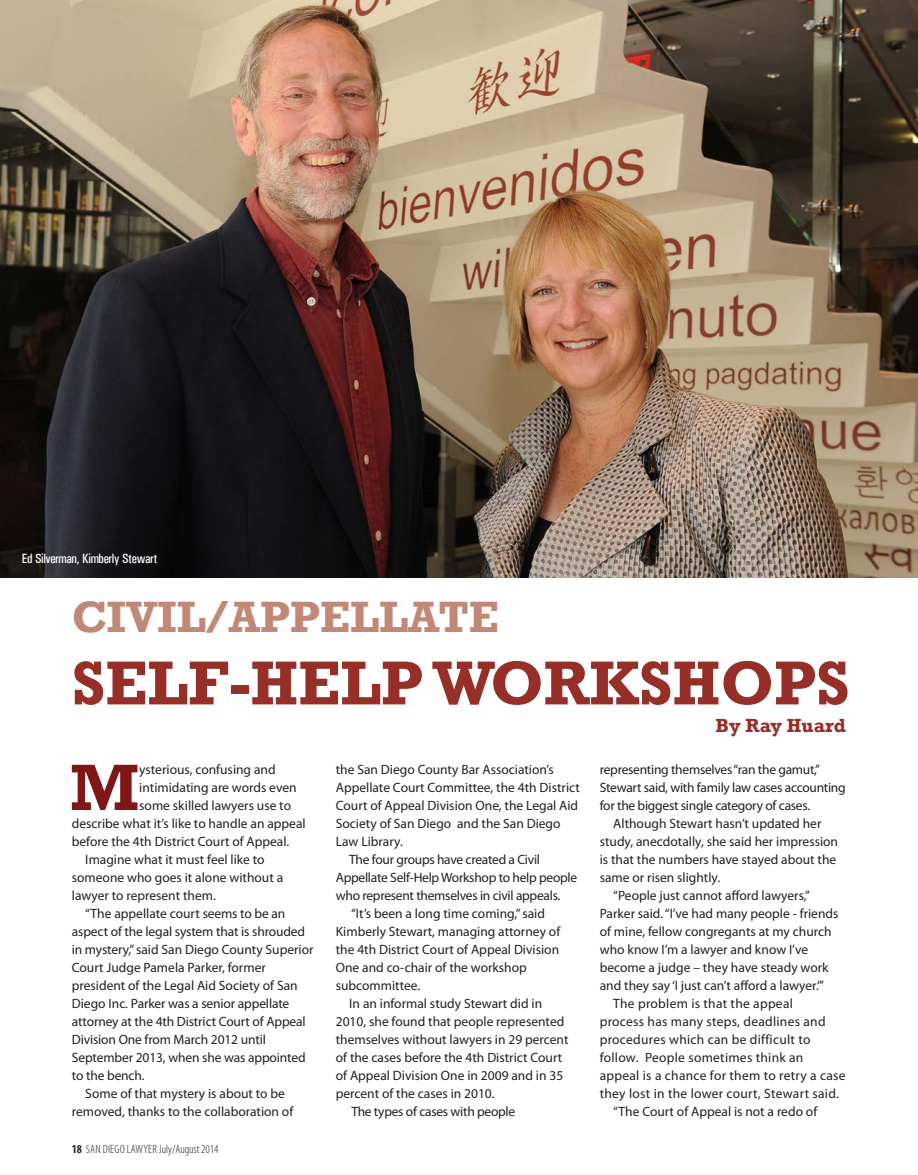
<style>
.page{position:relative;width:918px;height:1175px;background:#fff}
.page>*{position:absolute;margin:0;border:0;box-sizing:border-box;transform-origin:0 0}
.Recurring_Drop_Cap{font:700 66.45px "Rockwell";color:#801616}
.t1{font:700 63px "Rockwell";color:#972f29}
.t2{font:700 45px "Rockwell";color:#c18877}
.Body_Text{font:700 19.5px "Rockwell";color:#972f29}
.Body_Text-2{font:13.5px/18px "Myriad Pro";color:#231f20}
.Body_Text-3{font:13.5px/18px "Myriad Pro";letter-spacing:-.02em;color:#231f20}
.Body_Text-4{font:13.5px/18px "Myriad Pro";letter-spacing:.02em;color:#231f20}
.Recurring_Drop_Cap-2{font:13.5px "Myriad Pro";color:#231f20}
.Paragraph_Style_1{font:500 condensed 13.5px "Univers";letter-spacing:-.025em;color:#fff}
.t3{font:300 condensed 12px "Myriad Pro";color:#231f20}
.s1{font-weight:700}
</style>
<div class="page">
<img style="left:0;top:0;width:918px;height:578px">
<p class="Paragraph_Style_1" style="left:22px;top:550px;width:137px">Ed Silverman, Kimberly Stewart</p>
<p class="t2" style="left:72px;top:590px;width:429px">CIVIL/APPELLATE</p>
<p class="t1" style="left:72px;top:645px;width:779px">SELF-HELP WORKSHOPS</p>
<p class="Body_Text" style="left:716px;top:714px;width:132px">By Ray Huard</p>
<p class="Recurring_Drop_Cap" style="left:70px;top:747px;width:71px">M</p>
<p class="Recurring_Drop_Cap-2" style="left:139px;top:761px;width:138px">ysterious, confusing and</p>
<p class="Recurring_Drop_Cap-2" style="left:139px;top:779px;width:159px">intimidating are words even</p>
<p class="Recurring_Drop_Cap-2" style="left:139px;top:797px;width:153px">some skilled lawyers use to</p>
<p class="Recurring_Drop_Cap-2" style="left:72px;top:815px;width:235px">describe what it’s like to handle an appeal</p>
<p class="Recurring_Drop_Cap-2" style="left:72px;top:833px;width:219px">before the 4th District Court of Appeal.</p>
<p class="Body_Text-2" style="left:72px;top:850px;width:213px;text-indent:14px">Imagine what it must feel like to someone who goes it alone without a lawyer to represent them.</p>
<p class="Body_Text-2" style="left:72px;top:904px;width:243px;text-indent:14px">“The appellate court seems to be an aspect of the legal system that is shrouded in mystery,” said San Diego County Superior Court Judge Pamela Parker, former president of the Legal Aid Society of San Diego Inc. Parker was a senior appellate attorney at the 4th District Court of Appeal Division One from March 2012 until September 2013, when she was appointed to the bench.</p>
<p class="Body_Text-2" style="left:72px;top:1084px;width:223px;text-align:center">Some of that mystery is about to be removed, thanks to the collaboration of</p>
<p class="t3" style="left:72px;top:1141px;width:148px"><span class="s1">18</span> SAN DIEGO LAWYER July/August 2014</p>
<p class="Body_Text-2" style="left:336px;top:760px;width:246px">the San Diego County Bar Association’s Appellate Court Committee, the 4th District Court of Appeal Division One, the Legal Aid Society of San Diego and the San Diego Law Library.</p>
<p class="Body_Text-3" style="left:336px;top:850px;width:243px;text-indent:14px">The four groups have created a Civil<br>Appellate Self-Help Workshop to help people who represent themselves in civil appeals.</p>
<p class="Body_Text-2" style="left:336px;top:904px;width:226px;text-indent:15px">“It’s been a long time coming,” said<br>Kimberly Stewart, managing attorney of the 4th District Court of Appeal Division<br>One and co-chair of the workshop subcommittee.</p>
<p class="Body_Text-2" style="left:336px;top:994px;width:234px;text-indent:14px">In an informal study Stewart did in 2010, she found that people represented themselves without lawyers in 29 percent of the cases before the 4th District Court of Appeal Division One in 2009 and in 35 percent of the cases in 2010.</p>
<p class="Body_Text-3" style="left:351px;top:1102px;width:165px">The types of cases with people</p>
<p class="Body_Text-3" style="left:600px;top:760px;width:247px">representing themselves “ran the gamut,”<br>Stewart said, with family law cases accounting for the biggest single category of cases.</p>
<p class="Body_Text-2" style="left:600px;top:814px;width:240px;text-indent:14px">Although Stewart hasn’t updated her study, anecdotally, she said her impression is that the numbers have stayed about the same or risen slightly.</p>
<p class="Body_Text-2" style="left:600px;top:886px;width:240px;text-indent:14px">“People just cannot afford lawyers,” Parker said. “I’ve had many people - friends of mine, fellow congregants at my church who know I’m a lawyer and know I’ve become a judge – they have steady work and they say ‘I just can’t afford a lawyer.’”</p>
<p class="Body_Text-4" style="left:600px;top:994px;width:247px;text-indent:14px">The problem is that the appeal<br>process has many steps, deadlines and procedures which can be difficult to follow. People sometimes think an appeal is a chance for them to retry a case they lost in the lower court, Stewart said.</p>
<p class="Body_Text-2" style="left:613px;top:1102px;width:206px">“The Court of Appeal is not a redo of</p>
</div>
